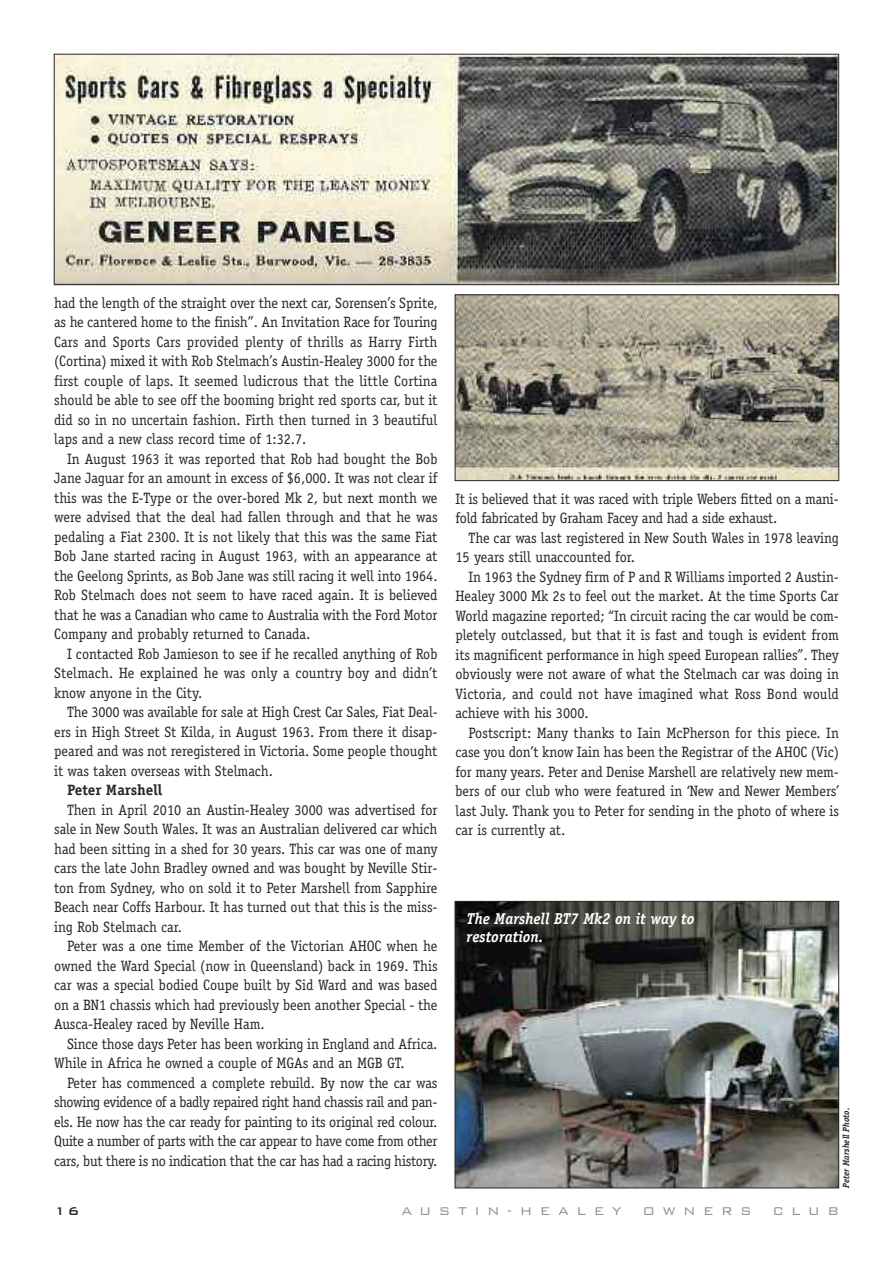
<style>
.page{position:relative;width:893px;height:1263px;background:#fff}
.page>*{position:absolute;margin:0;border:0;box-sizing:border-box;transform-origin:0 0}
.t1{font:italic 700 15.75px/18px "Officina Serif";color:#fff;scale:.95 1}
.t2{font:15px/19.5px "Officina Serif";color:#272627;text-align:justify;scale:.95 1}
.t3{font:300 15px "Bank Gothic BT";letter-spacing:.5em;color:#939393}
.t4{font:700 15px "Officina Serif";color:#272627}
.t5{font:500 15px "Bank Gothic BT";color:#272627}
.t6{font:italic 700 9px "Officina Serif";color:#272627;scale:.95 1}
</style>
<div class="page">
<img style="left:56px;top:56px;width:781px;height:227px">
<div style="left:54px;top:54px;width:785px;height:231px;border:1px solid #272627"></div>
<img style="left:457px;top:903px;width:380px;height:283px">
<div style="left:455px;top:901px;width:384px;height:287px;border:1px solid #272627"></div>
<img style="left:457px;top:297px;width:380px;height:182px">
<div style="left:455px;top:295px;width:384px;height:186px;border:1px solid #272627"></div>
<p class="t2" style="left:54px;top:293px;width:405px">had the length of the straight over the next car, Sorensen’s Sprite, as he cantered home to the finish”. An Invitation Race for Touring Cars and Sports Cars provided plenty of thrills as Harry Firth (Cortina) mixed it with Rob Stelmach’s Austin-Healey 3000 for the first couple of laps. It seemed ludicrous that the little Cortina should be able to see off the booming bright red sports car, but it did so in no uncertain fashion. Firth then turned in 3 beautiful laps and a new class record time of 1:32.7.</p>
<p class="t2" style="left:54px;top:449px;width:405px;text-indent:13px">In August 1963 it was reported that Rob had bought the Bob Jane Jaguar for an amount in excess of $6,000. It was not clear if this was the E-Type or the over-bored Mk 2, but next month we were advised that the deal had fallen through and that he was pedaling a Fiat 2300. It is not likely that this was the same Fiat Bob Jane started racing in August 1963, with an appearance at the Geelong Sprints, as Bob Jane was still racing it well into 1964.<br>Rob Stelmach does not seem to have raced again. It is believed that he was a Canadian who came to Australia with the Ford Motor Company and probably returned to Canada.</p>
<p class="t2" style="left:54px;top:644px;width:405px;text-indent:13px">I contacted Rob Jamieson to see if he recalled anything of Rob Stelmach. He explained he was only a country boy and didn’t know anyone in the City.</p>
<p class="t2" style="left:54px;top:702px;width:405px;text-indent:13px">The 3000 was available for sale at High Crest Car Sales, Fiat Deal&shy;ers in High Street St Kilda, in August 1963. From there it disap&shy;peared and was not reregistered in Victoria. Some people thought it was taken overseas with Stelmach.</p>
<p class="t4" style="left:67px;top:784px;width:97px">Peter Marshell</p>
<p class="t2" style="left:54px;top:800px;width:405px;text-indent:13px">Then in April 2010 an Austin-Healey 3000 was advertised for sale in New South Wales. It was an Australian delivered car which had been sitting in a shed for 30 years. This car was one of many cars the late John Bradley owned and was bought by Neville Stir&shy;ton from Sydney, who on sold it to Peter Marshell from Sapphire Beach near Coffs Harbour. It has turned out that this is the miss&shy;ing Rob Stelmach car.</p>
<p class="t2" style="left:54px;top:936px;width:405px;text-indent:13px">Peter was a one time Member of the Victorian AHOC when he owned the Ward Special (now in Queensland) back in 1969. This car was a special bodied Coupe built by Sid Ward and was based on a BN1 chassis which had previously been another Special - the Ausca-Healey raced by Neville Ham.</p>
<p class="t2" style="left:54px;top:1034px;width:405px;text-indent:13px">Since those days Peter has been working in England and Africa.<br>While in Africa he owned a couple of MGAs and an MGB GT.</p>
<p class="t2" style="left:54px;top:1073px;width:405px;text-indent:13px">Peter has commenced a complete rebuild. By now the car was showing evidence of a badly repaired right hand chassis rail and pan&shy;els. He now has the car ready for painting to its original red colour.<br>Quite a number of parts with the car appear to have come from other cars, but there is no indication that the car has had a racing history.</p>
<p class="t2" style="left:455px;top:489px;width:405px">It is believed that it was raced with triple Webers fitted on a mani&shy;fold fabricated by Graham Facey and had a side exhaust.</p>
<p class="t2" style="left:455px;top:528px;width:405px;text-indent:13px">The car was last registered in New South Wales in 1978 leaving<br>15 years still unaccounted for.</p>
<p class="t2" style="left:455px;top:567px;width:405px;text-indent:13px">In 1963 the Sydney firm of P and R Williams imported 2 Austin-Healey 3000 Mk 2s to feel out the market. At the time Sports Car World magazine reported; “In circuit racing the car would be com&shy;pletely outclassed, but that it is fast and tough is evident from its magnificent performance in high speed European rallies”. They obviously were not aware of what the Stelmach car was doing in Victoria, and could not have imagined what Ross Bond would achieve with his 3000.</p>
<p class="t2" style="left:455px;top:723px;width:405px;text-indent:13px">Postscript: Many thanks to Iain McPherson for this piece. In case you don’t know Iain has been the Registrar of the AHOC (Vic) for many years. Peter and Denise Marshell are relatively new mem&shy;bers of our club who were featured in ‘New and Newer Members’ last July. Thank you to Peter for sending in the photo of where is car is currently at.</p>
<p class="t1" style="left:467px;top:911px;width:241px">The Marshell BT7 Mk2 on it way to restoration.</p>
<p class="t6" style="left:843px;top:1187px;width:86px;rotate:-90deg">Peter Marshell Photo.</p>
<p class="t5" style="left:54px;top:1201px;width:27px">16</p>
<p class="t3" style="left:401px;top:1201px;width:222px">AUSTIN-HEALEY</p>
<p class="t3" style="left:642px;top:1201px;width:111px">OWNERS</p>
<p class="t3" style="left:772px;top:1201px;width:68px">CLUB</p>
</div>
